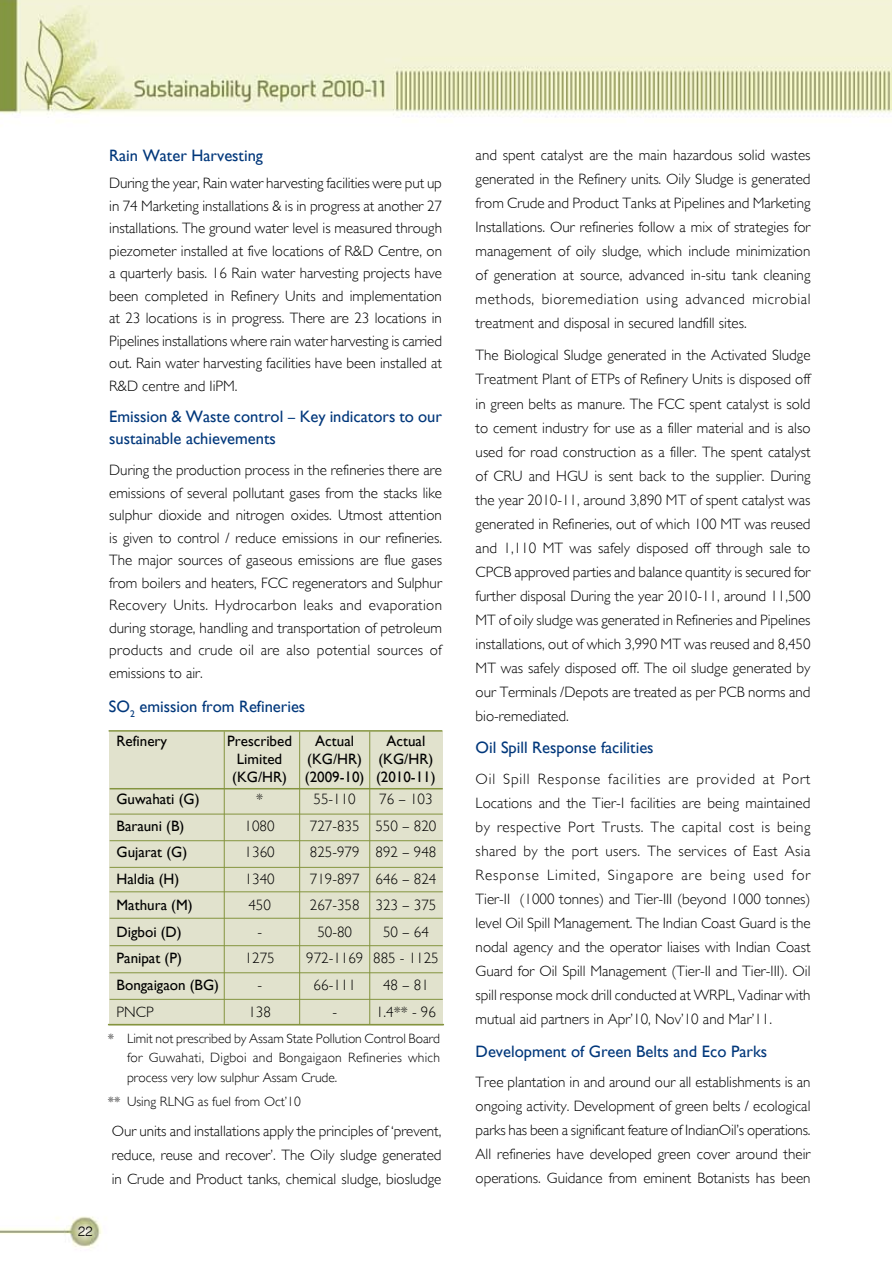
<style>
.page{position:relative;width:892px;height:1273px;background:#fff}
.page>*{position:absolute;margin:0;border:0;box-sizing:border-box;transform-origin:0 0}
.t1{font:16.5px/22.5px "Gill Sans";color:#00377b}
.t2{font:300 15px/24px "Gill Sans";color:#000;text-align:justify}
.t3{font:15px/18px "Gill Sans";color:#000;text-align:right}
.t4{font:300 13.5px/19.5px "Gill Sans";color:#000;text-align:justify}
.t5{font:13.5px "Switzerland Light";color:#000}
</style>
<div class="page">
<img style="left:0;top:0;width:891px;height:1248px">
<div style="left:109px;top:731px;width:334px;height:294px;background:#e1e2cd"></div>
<hr style="left:109px;top:730px;width:333px;height:1px;background:#84943f">
<hr style="left:110px;top:788px;width:333px;height:1px;background:#84943f">
<hr style="left:108px;top:1023px;width:336px;height:2px;background:#84943f">
<hr style="left:110px;top:813px;width:333px;height:1px;background:#84943f">
<hr style="left:110px;top:840px;width:333px;height:1px;background:#84943f">
<hr style="left:110px;top:867px;width:333px;height:1px;background:#84943f">
<hr style="left:110px;top:891px;width:333px;height:1px;background:#84943f">
<hr style="left:110px;top:917px;width:333px;height:1px;background:#84943f">
<hr style="left:110px;top:945px;width:333px;height:1px;background:#84943f">
<hr style="left:110px;top:972px;width:333px;height:1px;background:#84943f">
<hr style="left:110px;top:999px;width:333px;height:1px;background:#84943f">
<hr style="left:369px;top:731px;width:1px;height:293px;background:#84943f">
<hr style="left:299px;top:731px;width:1px;height:293px;background:#84943f">
<hr style="left:224px;top:731px;width:1px;height:292px;background:#84943f">
<p class="t5" style="left:78px;top:1222px;width:17px">22</p>
<p class="t1" style="left:109px;top:145px;width:155px">Rain Water Harvesting</p>
<p class="t2" style="left:109px;top:172px;width:334px;line-height:22.5px">During the year, Rain water harvesting facilities were put up in 74 Marketing installations &amp; is in progress at another 27 installations. The ground water level is measured through piezometer installed at five locations of R&amp;D Centre, on a quarterly basis. 16 Rain water harvesting projects have been completed in Refinery Units and implementation at 23 locations is in progress. There are 23 locations in Pipelines installations where rain water harvesting is carried out. Rain water harvesting facilities have been installed at R&amp;D centre and IiPM.</p>
<p class="t1" style="left:109px;top:405px;width:334px">Emission &amp; Waste control – Key indicators to our sustainable achievements</p>
<p class="t2" style="left:109px;top:459px;width:334px;line-height:22.5px">During the production process in the refineries there are emissions of several pollutant gases from the stacks like sulphur dioxide and nitrogen oxides. Utmost attention is given to control / reduce emissions in our refineries.<br>The major sources of gaseous emissions are flue gases from boilers and heaters, FCC regenerators and Sulphur Recovery Units. Hydrocarbon leaks and evaporation during storage, handling and transportation of petroleum products and crude oil are also potential sources of emissions to air.</p>
<p class="t1" style="left:109px;top:694px;width:198px">SO<sub>2</sub> emission from Refineries</p>
<p class="t3" style="left:116px;top:732px;width:52px">Refinery</p>
<p class="t3" style="left:227px;top:732px;width:66px">Prescribed</p>
<p class="t3" style="left:315px;top:732px;width:40px">Actual</p>
<p class="t3" style="left:386px;top:732px;width:40px">Actual</p>
<p class="t3" style="left:237px;top:750px;width:47px">Limited</p>
<p class="t3" style="left:232px;top:750px;width:205px">(KG/HR) (KG/HR)<br>(KG/HR) (2009-10) (2010-11)</p>
<p class="t3" style="left:116px;top:790px;width:84px">Guwahati (G)</p>
<p class="t2" style="left:256px;top:787px;width:9px">*</p>
<p class="t2" style="left:313px;top:787px;width:44px">55-110</p>
<p class="t2" style="left:379px;top:787px;width:55px">76 – 103</p>
<p class="t3" style="left:116px;top:817px;width:69px">Barauni (B)</p>
<p class="t2" style="left:245px;top:814px;width:31px">1080</p>
<p class="t2" style="left:310px;top:814px;width:128px">727-835 550 – 820</p>
<p class="t3" style="left:117px;top:843px;width:72px">Gujarat (G)</p>
<p class="t2" style="left:245px;top:840px;width:31px">1360</p>
<p class="t2" style="left:310px;top:840px;width:128px">825-979 892 – 948</p>
<p class="t3" style="left:117px;top:870px;width:64px">Haldia (H)</p>
<p class="t2" style="left:245px;top:867px;width:31px">1340</p>
<p class="t2" style="left:310px;top:867px;width:128px">719-897 646 – 824</p>
<p class="t3" style="left:117px;top:896px;width:78px">Mathura (M)</p>
<p class="t2" style="left:248px;top:893px;width:24px">450</p>
<p class="t2" style="left:310px;top:893px;width:128px">267-358 323 – 375</p>
<p class="t3" style="left:117px;top:923px;width:67px">Digboi (D)</p>
<p class="t2" style="left:257px;top:920px;width:6px">-</p>
<p class="t2" style="left:317px;top:920px;width:36px">50-80</p>
<p class="t2" style="left:383px;top:920px;width:47px">50 – 64</p>
<p class="t3" style="left:117px;top:949px;width:67px">Panipat (P)</p>
<p class="t2" style="left:245px;top:946px;width:31px">1275</p>
<p class="t2" style="left:306px;top:946px;width:134px">972-1169 885 - 1125</p>
<p class="t3" style="left:117px;top:976px;width:104px">Bongaigaon (BG)</p>
<p class="t2" style="left:257px;top:973px;width:6px">-</p>
<p class="t2" style="left:313px;top:973px;width:44px">66-111</p>
<p class="t2" style="left:383px;top:973px;width:47px">48 – 81</p>
<p class="t2" style="left:117px;top:999px;width:39px">PNCP</p>
<p class="t2" style="left:248px;top:999px;width:24px">138</p>
<p class="t2" style="left:332px;top:999px;width:6px">-</p>
<p class="t2" style="left:376px;top:999px;width:61px">1.4** - 96</p>
<p class="t4" style="left:127px;top:1028px;width:314px;text-indent:-19px">* Limit not prescribed by Assam State Pollution Control Board for Guwahati, Digboi and Bongaigaon Refineries which process very low sulphur Assam Crude.</p>
<p class="t4" style="left:108px;top:1091px;width:194px">** Using RLNG as fuel from Oct’10</p>
<p class="t2" style="left:112px;top:1119px;width:331px">Our units and installations apply the principles of ‘prevent, reduce, reuse and recover’. The Oily sludge generated in Crude and Product tanks, chemical sludge, biosludge</p>
<p class="t2" style="left:475px;top:143px;width:336px">and spent catalyst are the main hazardous solid wastes generated in the Refinery units. Oily Sludge is generated from Crude and Product Tanks at Pipelines and Marketing Installations. Our refineries follow a mix of strategies for management of oily sludge, which include minimization of generation at source, advanced in-situ tank cleaning methods, bioremediation using advanced microbial treatment and disposal in secured landfill sites.</p>
<p class="t2" style="left:475px;top:343px;width:336px">The Biological Sludge generated in the Activated Sludge Treatment Plant of ETPs of Refinery Units is disposed off in green belts as manure. The FCC spent catalyst is sold to cement industry for use as a filler material and is also used for road construction as a filler. The spent catalyst of CRU and HGU is sent back to the supplier. During the year 2010-11, around 3,890 MT of spent catalyst was generated in Refineries, out of which 100 MT was reused and 1,110 MT was safely disposed off through sale to CPCB approved parties and balance quantity is secured for further disposal During the year 2010-11, around 11,500<br>MT of oily sludge was generated in Refineries and Pipelines installations, out of which 3,990 MT was reused and 8,450<br>MT was safely disposed off. The oil sludge generated by our Terminals /Depots are treated as per PCB norms and bio-remediated.</p>
<p class="t1" style="left:475px;top:736px;width:179px">Oil Spill Response facilities</p>
<p class="t2" style="left:475px;top:766px;width:336px">Oil Spill Response facilities are provided at Port Locations and the Tier-I facilities are being maintained by respective Port Trusts. The capital cost is being shared by the port users. The services of East Asia Response Limited, Singapore are being used for Tier-II (1000 tonnes) and Tier-III (beyond 1000 tonnes) level Oil Spill Management. The Indian Coast Guard is the nodal agency and the operator liaises with Indian Coast Guard for Oil Spill Management (Tier-II and Tier-III). Oil spill response mock drill conducted at WRPL, Vadinar with mutual aid partners in Apr’10, Nov’10 and Mar’11.</p>
<p class="t1" style="left:475px;top:1040px;width:293px">Development of Green Belts and Eco Parks</p>
<p class="t2" style="left:475px;top:1070px;width:336px">Tree plantation in and around our all establishments is an ongoing activity. Development of green belts / ecological parks has been a significant feature of IndianOil’s operations.<br>All refineries have developed green cover around their operations. Guidance from eminent Botanists has been</p>
</div>
